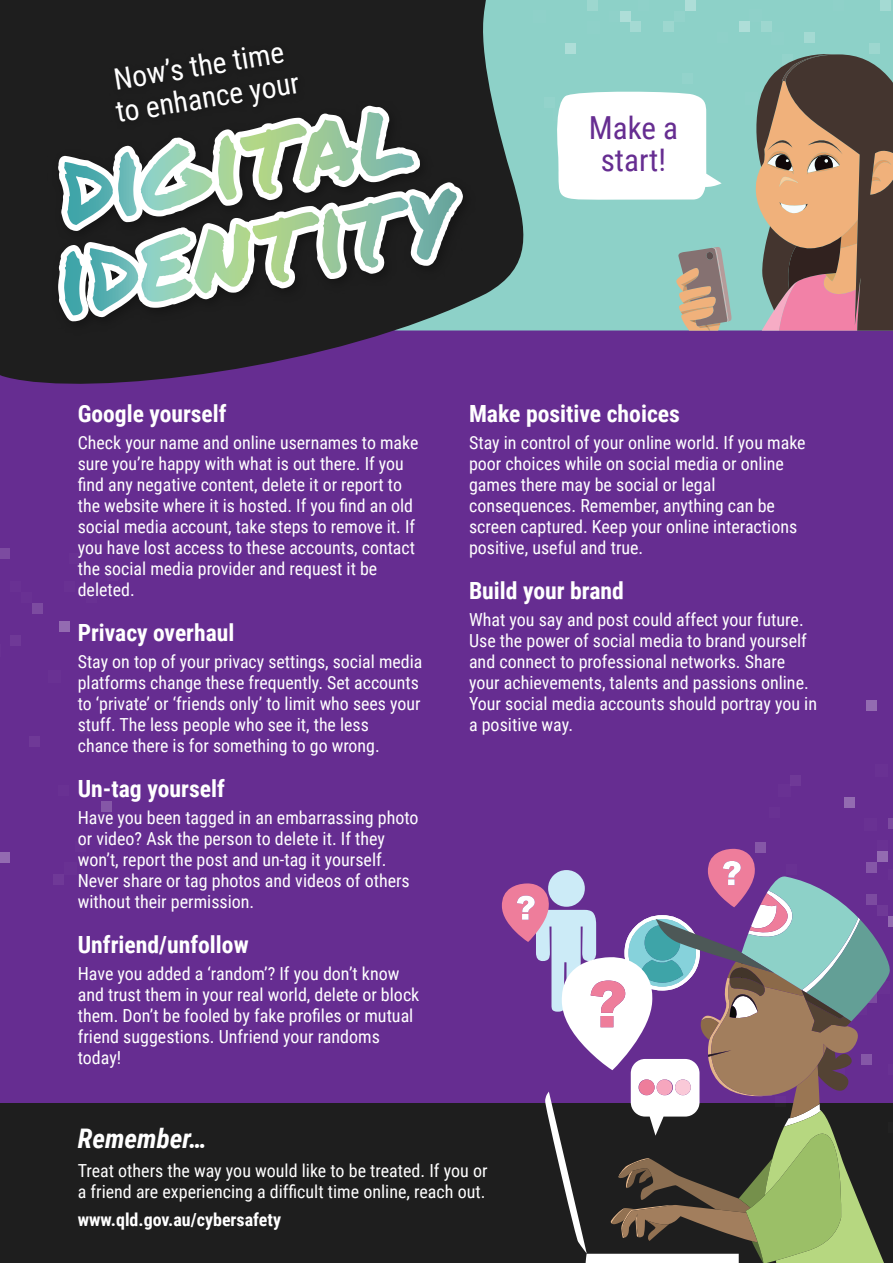
<style>
.page{position:relative;width:893px;height:1263px;background:#662d91}
.page>*{position:absolute;margin:0;border:0;box-sizing:border-box;transform-origin:0 0}
.t1{font:31.2px/31.2px "Roboto Condensed";color:#662d91;text-align:center}
.t2{font:29.55px/32.5px "Roboto Condensed";color:#fff}
.t3{font:italic 700 27px "Roboto Condensed";color:#fff}
.t4{font:700 23.7px "Roboto Condensed";color:#fff}
.t5{font:18px/21px "Roboto Condensed";color:#fff}
.t6{font:700 18px "Roboto Condensed";color:#fff}
.s1{font-size:31.8px}
</style>
<div class="page">
<div style="left:533px;top:0;width:360px;height:330px;background:#8dd1c8"></div>
<div style="left:0;top:1103px;width:893px;height:160px;background:#1e1e1e"></div>
<div style="left:755px;top:842px;width:10px;height:10px;background:#8557a7"></div>
<div style="left:790px;top:775px;width:11px;height:11px;background:#6f3997"></div>
<div style="left:877px;top:840px;width:11px;height:11px;background:#693193"></div>
<div style="left:876px;top:765px;width:12px;height:12px;background:#693193"></div>
<div style="left:865px;top:818px;width:12px;height:12px;background:#693193"></div>
<div style="left:778px;top:784px;width:12px;height:13px;background:#693193"></div>
<div style="left:888px;top:869px;width:5px;height:11px;background:#693193"></div>
<div style="left:769px;top:807px;width:10px;height:11px;background:#693193"></div>
<div style="left:888px;top:1064px;width:5px;height:11px;background:#693193"></div>
<div style="left:888px;top:1122px;width:5px;height:11px;background:#222"></div>
<div style="left:866px;top:700px;width:11px;height:10px;background:#936bb1"></div>
<div style="left:888px;top:916px;width:5px;height:11px;background:#936bb1"></div>
<div style="left:844px;top:797px;width:11px;height:10px;background:#936bb1"></div>
<div style="left:888px;top:818px;width:5px;height:11px;background:#7c4ba0"></div>
<div style="left:101px;top:801px;width:11px;height:11px;background:#8557a7"></div>
<div style="left:0;top:548px;width:10px;height:11px;background:#7c4ba0"></div>
<div style="left:32px;top:603px;width:10px;height:10px;background:#7c4ba0"></div>
<div style="left:53px;top:874px;width:11px;height:10px;background:#6f3997"></div>
<div style="left:29px;top:736px;width:11px;height:11px;background:#6f3997"></div>
<div style="left:10px;top:635px;width:11px;height:11px;background:#6f3997"></div>
<div style="left:64px;top:863px;width:12px;height:12px;background:#693193"></div>
<div style="left:48px;top:670px;width:12px;height:13px;background:#693193"></div>
<div style="left:75px;top:841px;width:11px;height:11px;background:#693193"></div>
<div style="left:58px;top:785px;width:11px;height:10px;background:#693193"></div>
<div style="left:80px;top:723px;width:10px;height:11px;background:#693193"></div>
<div style="left:10px;top:581px;width:11px;height:11px;background:#693193"></div>
<div style="left:21px;top:592px;width:11px;height:11px;background:#693193"></div>
<div style="left:64px;top:581px;width:11px;height:11px;background:#693193"></div>
<div style="left:86px;top:592px;width:11px;height:11px;background:#693193"></div>
<div style="left:108px;top:570px;width:10px;height:11px;background:#693193"></div>
<div style="left:69px;top:553px;width:10px;height:11px;background:#693193"></div>
<div style="left:0;top:852px;width:10px;height:11px;background:#936bb1"></div>
<div style="left:59px;top:621px;width:11px;height:11px;background:#936bb1"></div>
<div style="left:631px;top:21px;width:10px;height:11px;background:#a4dad3"></div>
<div style="left:880px;top:0;width:11px;height:11px;background:#a4dad3"></div>
<div style="left:804px;top:32px;width:11px;height:11px;background:#a4dad3"></div>
<div style="left:663px;top:21px;width:11px;height:11px;background:#9dd7cf"></div>
<div style="left:869px;top:43px;width:11px;height:11px;background:#9dd7cf"></div>
<div style="left:761px;top:21px;width:10px;height:11px;background:#9dd7cf"></div>
<div style="left:544px;top:97px;width:11px;height:11px;background:#93d3cb"></div>
<div style="left:682px;top:73px;width:10px;height:11px;background:#93d3cb"></div>
<div style="left:674px;top:11px;width:11px;height:10px;background:#93d3cb"></div>
<div style="left:609px;top:11px;width:11px;height:10px;background:#8fd1c9"></div>
<div style="left:534px;top:11px;width:12px;height:12px;background:#8fd1c9"></div>
<div style="left:587px;top:21px;width:12px;height:13px;background:#8fd1c9"></div>
<div style="left:553px;top:108px;width:12px;height:12px;background:#8fd1c9"></div>
<div style="left:746px;top:92px;width:12px;height:12px;background:#8fd1c9"></div>
<div style="left:638px;top:0;width:11px;height:11px;background:#8fd1c9"></div>
<div style="left:717px;top:32px;width:11px;height:11px;background:#8fd1c9"></div>
<div style="left:833px;top:0;width:11px;height:11px;background:#8fd1c9"></div>
<svg style="left:891px;top:0;width:2px;height:11px"></svg>
<div style="left:771px;top:32px;width:13px;height:13px;background:#8fd1c9"></div>
<div style="left:750px;top:9px;width:12px;height:12px;background:#8fd1c9"></div>
<div style="left:620px;top:11px;width:11px;height:10px;background:#aeded8"></div>
<div style="left:685px;top:0;width:11px;height:11px;background:#aeded8"></div>
<div style="left:565px;top:43px;width:11px;height:11px;background:#aeded8"></div>
<div style="left:739px;top:21px;width:11px;height:11px;background:#aeded8"></div>
<div style="left:587px;top:0;width:11px;height:11px;background:#9dd7cf"></div>
<svg style="left:502px;top:849px;width:388px;height:414px"></svg>
<svg style="left:0;top:0;width:533px;height:384px;fill:#1e1e1e"></svg>
<img style="left:47px;top:95px;width:432px;height:243px">
<svg style="left:58px;top:106px;width:405px;height:215px;background:#71837a"></svg>
<div style="left:101px;top:28px;width:212px;height:113px;background:#1e1e1e"></div>
<svg style="left:676px;top:247px;width:55px;height:84px;background:#a99c8a"></svg>
<svg style="left:755px;top:54px;width:138px;height:277px;background:#937362"></svg>
<svg style="left:555px;top:90px;width:167px;height:112px;background:#ecf7f6"></svg>
<h2 class="t2" style="left:108px;top:62px;width:187px;rotate:-9deg">Now’s the time to enhance your</h2>
<h1 class="t1" style="left:589px;top:112px;width:91px"><span class="s1">M</span>ake a start!</h1>
<h3 class="t4" style="left:78px;top:397px;width:150px">Google yourself</h3>
<p class="t5" style="left:78px;top:432px;width:342px">Check your name and online usernames to make sure you’re happy with what is out there. If you find any negative content, delete it or report to the website where it is hosted. If you find an old social media account, take steps to remove it. If you have lost access to these accounts, contact the social media provider and request it be deleted.</p>
<h3 class="t4" style="left:78px;top:616px;width:158px">Privacy overhaul</h3>
<p class="t5" style="left:78px;top:650px;width:346px">Stay on top of your privacy settings, social media platforms change these frequently. Set accounts to ‘private’ or ‘friends only’ to limit who sees your stuff. The less people who see it, the less chance there is for something to go wrong.</p>
<h3 class="t4" style="left:78px;top:772px;width:149px">Un-tag yourself</h3>
<p class="t5" style="left:78px;top:806px;width:342px">Have you been tagged in an embarrassing photo or video? Ask the person to delete it. If they won’t, report the post and un-tag it yourself.<br>Never share or tag photos and videos of others without their permission.</p>
<h3 class="t4" style="left:78px;top:928px;width:172px">Unfriend/unfollow</h3>
<p class="t5" style="left:78px;top:962px;width:343px">Have you added a ‘random’? If you don’t know and trust them in your real world, delete or block them. Don’t be fooled by fake profiles or mutual friend suggestions. Unfriend your randoms today!</p>
<h3 class="t4" style="left:469px;top:397px;width:212px">Make positive choices</h3>
<p class="t5" style="left:469px;top:432px;width:338px">Stay in control of your online world. If you make poor choices while on social media or online games there may be social or legal consequences. Remember, anything can be screen captured. Keep your online interactions positive, useful and true.</p>
<h3 class="t4" style="left:469px;top:574px;width:156px">Build your brand</h3>
<p class="t5" style="left:469px;top:609px;width:350px">What you say and post could affect your future.<br>Use the power of social media to brand yourself and connect to professional networks. Share your achievements, talents and passions online.<br>Your social media accounts should portray you in a positive way.</p>
<h3 class="t3" style="left:78px;top:1120px;width:130px">Remember…</h3>
<p class="t5" style="left:78px;top:1159px;width:411px">Treat others the way you would like to be treated. If you or a friend are experiencing a difficult time online, reach out.</p>
<p class="t6" style="left:78px;top:1207px;width:205px">www.qld.gov.au/cybersafety</p>
</div>
